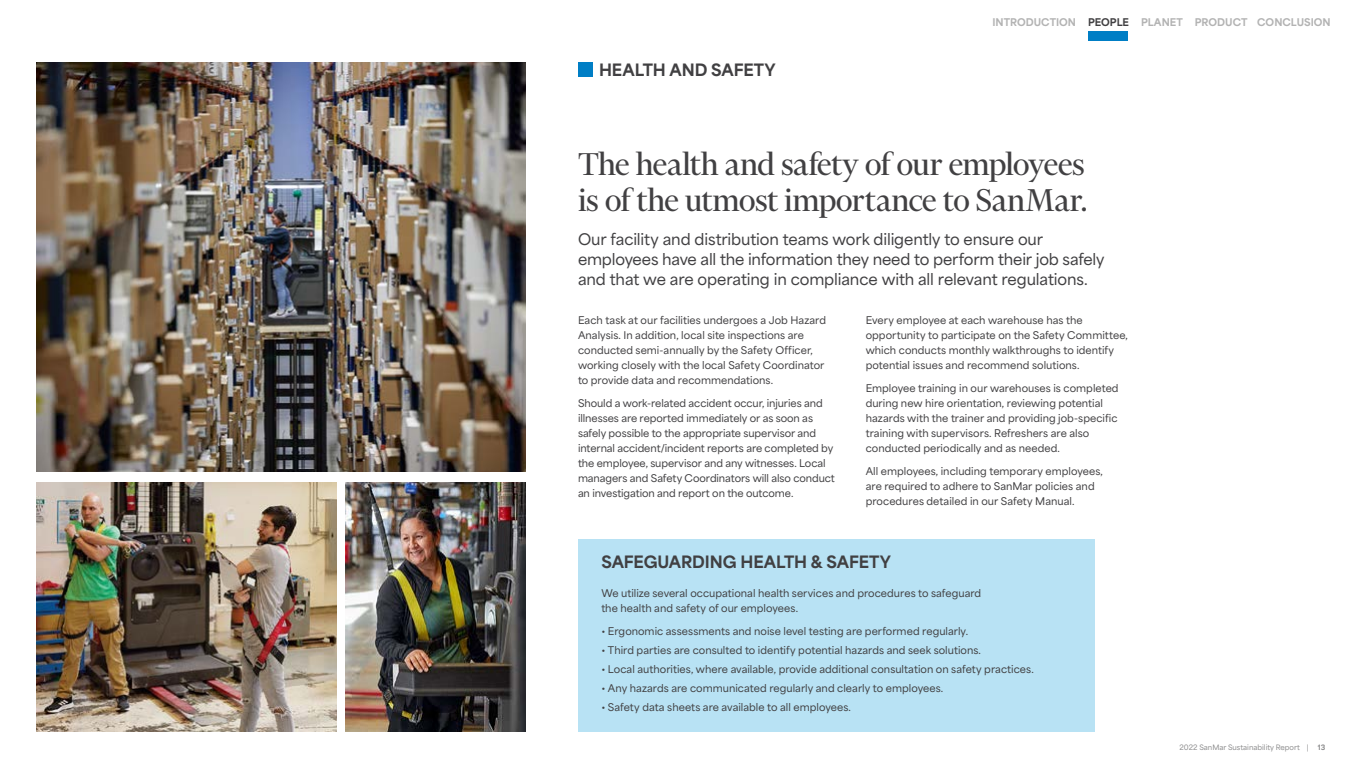
<style>
.page{position:relative;width:1366px;height:768px;background:#fff}
.page>*{position:absolute;margin:0;border:0;box-sizing:border-box;transform-origin:0 0}
.t1{font:36px/36px "Financier Display";letter-spacing:-.01em;color:#414042}
.t2{font:900 16px "Area";letter-spacing:-.01em;color:#414042}
.t3{font:600 15px/20px "Area";letter-spacing:-.01em;color:#414042}
.t4{font:600 10px/15px "Area";color:#414042}
.t5{font:900 10px "Area";letter-spacing:.005em;color:#b3b3b3}
.t6{font:600 7px "Area";color:#8d8d8e}
.t7{font:900 7px "Area";color:#8d8d8e}
.s1{color:#414042}
</style>
<div class="page">
<div style="left:578px;top:539px;width:517px;height:193px;background:#b8e2f4"></div>
<img style="left:36px;top:62px;width:490px;height:410px">
<img style="left:345px;top:482px;width:181px;height:250px">
<img style="left:36px;top:482px;width:301px;height:250px">
<div style="left:578px;top:62px;width:15px;height:15px;background:#007ec5"></div>
<div style="left:1088px;top:31px;width:40px;height:10px;background:#007ec5"></div>
<h2 class="t2" style="left:599px;top:59px;width:178px">HEALTH AND SAFETY</h2>
<p class="t5" style="left:992px;top:15px;width:340px">INTRODUCTION <span class="s1">PEOPLE</span> PLANET PRODUCT CONCLUSION</p>
<h1 class="t1" style="left:578px;top:146px;width:511px">The health and safety of our employees is of the utmost importance to SanMar.</h1>
<h3 class="t3" style="left:578px;top:229px;width:528px">Our facility and distribution teams work diligently to ensure our employees have all the information they need to perform their job safely and that we are operating in compliance with all relevant regulations.</h3>
<p class="t4" style="left:578px;top:312px;width:250px">Each task at our facilities undergoes a Job Hazard Analysis. In addition, local site inspections are conducted semi-annually by the Safety Officer, working closely with the local Safety Coordinator to provide data and recommendations.</p>
<p class="t4" style="left:578px;top:395px;width:258px">Should a work-related accident occur, injuries and illnesses are reported immediately or as soon as safely possible to the appropriate supervisor and internal accident/incident reports are completed by the employee, supervisor and any witnesses. Local managers and Safety Coordinators will also conduct an investigation and report on the outcome.</p>
<p class="t4" style="left:866px;top:312px;width:264px">Every employee at each warehouse has the opportunity to participate on the Safety Committee, which conducts monthly walkthroughs to identify potential issues and recommend solutions.</p>
<p class="t4" style="left:866px;top:380px;width:254px">Employee training in our warehouses is completed during new hire orientation, reviewing potential hazards with the trainer and providing job-specific training with supervisors. Refreshers are also conducted periodically and as needed.</p>
<p class="t4" style="left:866px;top:463px;width:239px">All employees, including temporary employees, are required to adhere to SanMar policies and procedures detailed in our Safety Manual.</p>
<h2 class="t2" style="left:601px;top:550px;width:291px">SAFEGUARDING HEALTH &amp; SAFETY</h2>
<p class="t4" style="left:601px;top:585px;width:381px">We utilize several occupational health services and procedures to safeguard the health and safety of our employees.</p>
<p class="t4" style="left:601px;top:623px;width:368px">• Ergonomic assessments and noise level testing are performed regularly.</p>
<p class="t4" style="left:601px;top:642px;width:381px">• Third parties are consulted to identify potential hazards and seek solutions.</p>
<p class="t4" style="left:601px;top:661px;width:434px">• Local authorities, where available, provide additional consultation on safety practices.</p>
<p class="t4" style="left:601px;top:680px;width:343px">• Any hazards are communicated regularly and clearly to employees.</p>
<p class="t4" style="left:601px;top:699px;width:251px">• Safety data sheets are available to all employees.</p>
<p class="t6" style="left:1180px;top:742px;width:131px">2022 SanMar Sustainability Report |</p>
<p class="t7" style="left:1318px;top:742px;width:9px">13</p>
</div>
